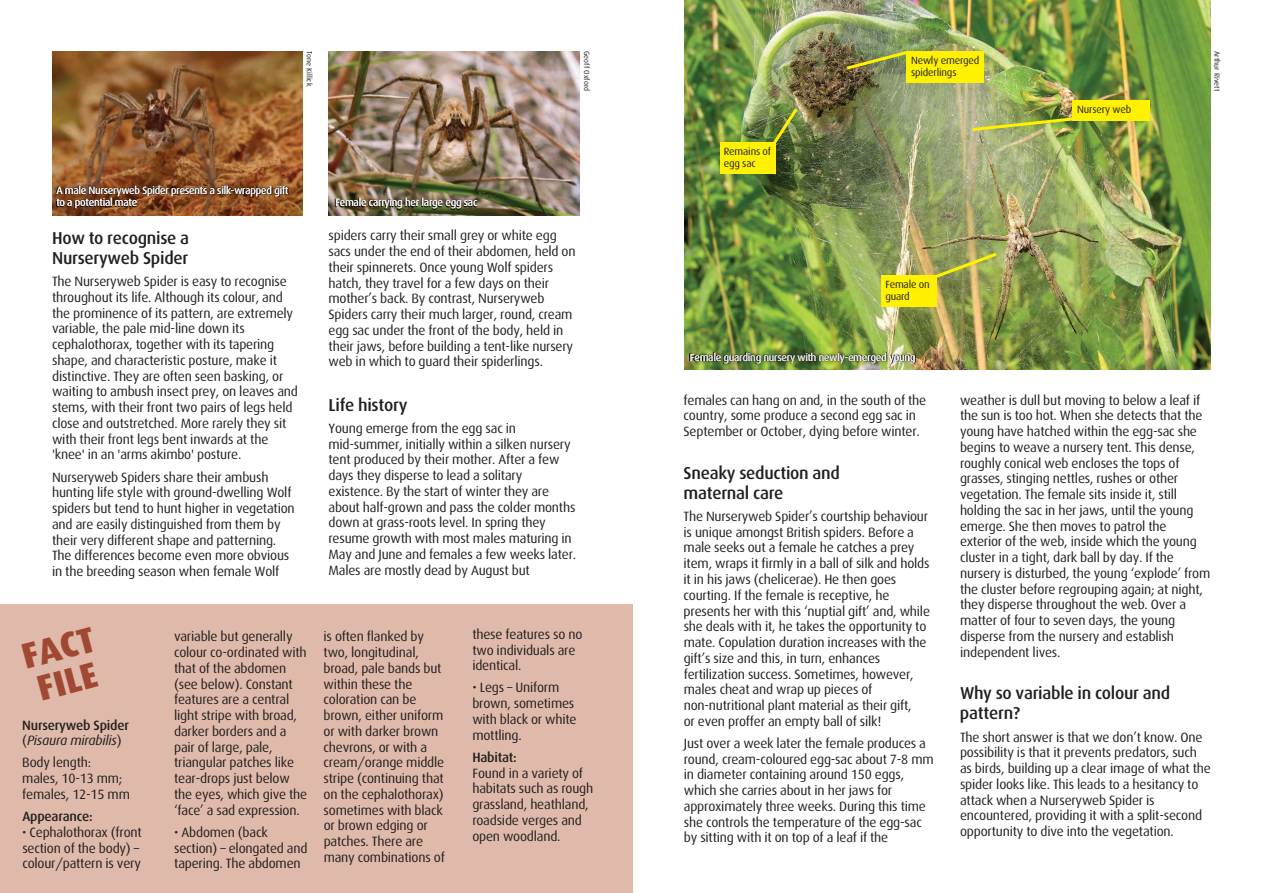
<style>
.page{position:relative;width:1263px;height:893px;background:#fff}
.page>*{position:absolute;margin:0;border:0;box-sizing:border-box;transform-origin:0 0}
.t1{font:800 36px/34.5px "Dax";color:#a14832}
.t2{font:500 17.25px/20.2px "Dax";letter-spacing:-.015em;color:#231f20}
.t3{font:13.5px/15.8px "Dax";letter-spacing:-.015em;color:#231f20}
.t4{font:500 13.5px/15.8px "Dax";letter-spacing:-.015em;color:#231f20}
.t5{font:10.5px/12.8px "Dax";letter-spacing:-.015em;color:#fff}
.t6{font:10.5px/12px "Dax";letter-spacing:-.015em;color:#231f20}
.t7{font:7.5px "Dax";color:#231f20}
.s1{font-weight:400}
.s2{font-weight:400;font-style:italic}
</style>
<div class="page">
<div style="left:0;top:604px;width:630px;height:289px;background:#dfbaaa"></div>
<img style="left:52px;top:51px;width:251px;height:124px">
<img style="left:328px;top:51px;width:251px;height:137px">
<img style="left:52px;top:175px;width:251px;height:41px">
<img style="left:328px;top:188px;width:252px;height:28px">
<hr style="left:631px;top:604px;width:1px;height:289px;background:#dfbaaa">
<img style="left:684px;top:0;width:527px;height:370px">
<svg style="left:766px;top:105px;width:34px;height:49px;background:#6f823c"></svg>
<svg style="left:930px;top:250px;width:70px;height:31px;background:#a4a854"></svg>
<svg style="left:843px;top:49px;width:67px;height:23px"></svg>
<img style="left:969px;top:114px;width:120px;height:19px">
<div style="left:720px;top:142px;width:55px;height:32px;background:#fff101"></div>
<div style="left:882px;top:275px;width:55px;height:31px;background:#fff101"></div>
<div style="left:906px;top:51px;width:78px;height:32px;background:#fff101"></div>
<div style="left:1073px;top:100px;width:77px;height:20px;background:#fff101"></div>
<img style="left:684px;top:343px;width:252px;height:27px">
<img style="left:684px;top:346px;width:249px;height:24px">
<p class="t7" style="left:313px;top:51px;width:37px;rotate:90deg">Tone Killick</p>
<p class="t7" style="left:591px;top:51px;width:41px;rotate:90deg">Geoff Oxford</p>
<p class="t5" style="left:56px;top:184px;width:234px">A male Nurseryweb Spider presents a silk-wrapped gift to a potential mate</p>
<p class="t2" style="left:52px;top:228px;width:139px">How to recognise a<br>Nurseryweb Spider</p>
<p class="t3" style="left:52px;top:274px;width:247px">The Nurseryweb Spider is easy to recognise throughout its life. Although its colour, and the prominence of its pattern, are extremely variable, the pale mid-line down its cephalothorax, together with its tapering shape, and characteristic posture, make it distinctive. They are often seen basking, or waiting to ambush insect prey, on leaves and stems, with their front two pairs of legs held close and outstretched. More rarely they sit with their front legs bent inwards at the 'knee' in an 'arms akimbo' posture.</p>
<p class="t3" style="left:52px;top:469px;width:244px">Nurseryweb Spiders share their ambush hunting life style with ground-dwelling Wolf spiders but tend to hunt higher in vegetation and are easily distinguished from them by their very different shape and patterning.<br>The differences become even more obvious in the breeding season when female Wolf</p>
<p class="t5" style="left:335px;top:196px;width:143px">Female carrying her large egg sac</p>
<p class="t3" style="left:329px;top:228px;width:249px">spiders carry their small grey or white egg sacs under the end of their abdomen, held on their spinnerets. Once young Wolf spiders hatch, they travel for a few days on their mother’s back. By contrast, Nurseryweb Spiders carry their much larger, round, cream egg sac under the front of the body, held in their jaws, before building a tent-like nursery web in which to guard their spiderlings.</p>
<p class="t2" style="left:328px;top:395px;width:80px">Life history</p>
<p class="t3" style="left:328px;top:420px;width:249px">Young emerge from the egg sac in mid-summer, initially within a silken nursery tent produced by their mother. After a few days they disperse to lead a solitary existence. By the start of winter they are about half-grown and pass the colder months down at grass-roots level. In spring they resume growth with most males maturing in May and June and females a few weeks later.<br>Males are mostly dead by August but</p>
<h1 class="t1" style="left:18px;top:641px;width:76px;rotate:-15deg">FACT<br>FILE</h1>
<p class="t3" style="left:174px;top:629px;width:135px">variable but generally colour co-ordinated with that of the abdomen (see below). Constant features are a central light stripe with broad, darker borders and a pair of large, pale, triangular patches like tear-drops just below the eyes, which give the ‘face’ a sad expression.</p>
<p class="t3" style="left:174px;top:824px;width:135px">• Abdomen (back section) – elongated and tapering. The abdomen</p>
<p class="t4" style="left:22px;top:717px;width:108px">Nurseryweb Spider <span class="s1">(</span><span class="s2">Pisaura mirabilis</span><span class="s1">)</span></p>
<p class="t3" style="left:22px;top:755px;width:109px">Body length: males, 10-13 mm; females, 12-15 mm</p>
<p class="t4" style="left:22px;top:809px;width:72px">Appearance:</p>
<p class="t3" style="left:22px;top:824px;width:121px">• Cephalothorax (front section of the body) – colour/pattern is very</p>
<p class="t3" style="left:324px;top:629px;width:123px">is often flanked by two, longitudinal, broad, pale bands but within these the coloration can be brown, either uniform or with darker brown chevrons, or with a cream/orange middle stripe (continuing that on the cephalothorax) sometimes with black or brown edging or patches. There are many combinations of</p>
<p class="t3" style="left:472px;top:626px;width:112px">these features so no two individuals are identical.</p>
<p class="t3" style="left:472px;top:680px;width:106px">• Legs – Uniform brown, sometimes with black or white mottling.</p>
<p class="t4" style="left:472px;top:749px;width:46px">Habitat:</p>
<p class="t3" style="left:472px;top:765px;width:123px">Found in a variety of habitats such as rough grassland, heathland, roadside verges and open woodland.</p>
<p class="t6" style="left:724px;top:146px;width:49px">Remains of egg sac</p>
<p class="t6" style="left:911px;top:55px;width:70px">Newly emerged spiderlings</p>
<p class="t6" style="left:885px;top:278px;width:46px">Female on guard</p>
<p class="t5" style="left:690px;top:351px;width:227px">Female guarding nursery with newly-emerged young</p>
<p class="t6" style="left:1077px;top:104px;width:55px">Nursery web</p>
<p class="t7" style="left:1221px;top:51px;width:42px;rotate:90deg">Arthur Rivett</p>
<p class="t3" style="left:684px;top:392px;width:244px">females can hang on and, in the south of the country, some produce a second egg sac in<br>September or October, dying before winter.</p>
<p class="t2" style="left:684px;top:463px;width:158px">Sneaky seduction and maternal care</p>
<p class="t3" style="left:684px;top:509px;width:248px">The Nurseryweb Spider’s courtship behaviour is unique amongst British spiders. Before a male seeks out a female he catches a prey item, wraps it firmly in a ball of silk and holds it in his jaws (chelicerae). He then goes courting. If the female is receptive, he presents her with this ‘nuptial gift’ and, while she deals with it, he takes the opportunity to mate. Copulation duration increases with the gift’s size and this, in turn, enhances fertilization success. Sometimes, however, males cheat and wrap up pieces of non-nutritional plant material as their gift,<br>or even proffer an empty ball of silk!</p>
<p class="t3" style="left:684px;top:735px;width:251px">Just over a week later the female produces a round, cream-coloured egg-sac about 7-8 mm in diameter containing around 150 eggs, which she carries about in her jaws for approximately three weeks. During this time she controls the temperature of the egg-sac by sitting with it on top of a leaf if the</p>
<p class="t3" style="left:960px;top:392px;width:252px">weather is dull but moving to below a leaf if the sun is too hot. When she detects that the young have hatched within the egg-sac she begins to weave a nursery tent. This dense, roughly conical web encloses the tops of grasses, stinging nettles, rushes or other vegetation. The female sits inside it, still holding the sac in her jaws, until the young emerge. She then moves to patrol the exterior of the web, inside which the young cluster in a tight, dark ball by day. If the nursery is disturbed, the young ‘explode’ from the cluster before regrouping again; at night, they disperse throughout the web. Over a matter of four to seven days, the young disperse from the nursery and establish independent lives.</p>
<p class="t2" style="left:960px;top:683px;width:212px">Why so variable in colour and pattern?</p>
<p class="t3" style="left:960px;top:729px;width:252px">The short answer is that we don’t know. One possibility is that it prevents predators, such as birds, building up a clear image of what the spider looks like. This leads to a hesitancy to attack when a Nurseryweb Spider is encountered, providing it with a split-second opportunity to dive into the vegetation.</p>
</div>
